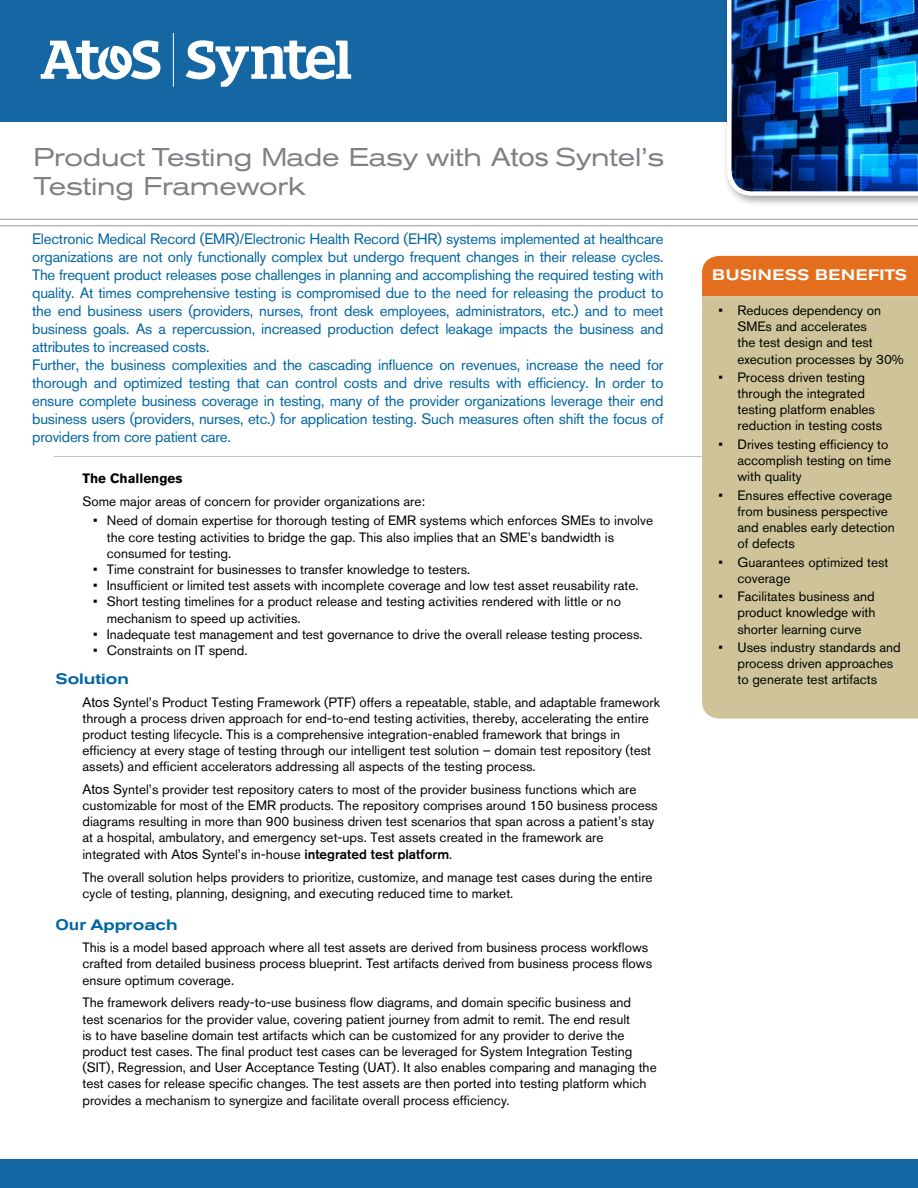
<style>
.page{position:relative;width:918px;height:1188px;background:#fff}
.page>*{position:absolute;margin:0;border:0;box-sizing:border-box;transform-origin:0 0}
.t1{font:expanded 25.5px/29.2px "Akzidenz Grotesk BQ";letter-spacing:-.01em;color:#7e8083}
.t2{font:15px/18px "Akzidenz Grotesk BQ";letter-spacing:-.015em;color:#0066a1}
.t3{font:500 expanded 15px "Akzidenz Grotesk BQ";color:#0066a1}
.t4{font:500 expanded 15px "Akzidenz Grotesk BQ";letter-spacing:.03em;color:#fff}
.t5{font:13.5px/16.2px "Akzidenz Grotesk BQ";color:#000}
.t6{font:700 13.5px "Akzidenz Grotesk BQ";color:#000}
.s1{font-family:"Arial Unicode MS";font-stretch:normal}
.s2{font-family:"Arial"}
.s3{font-weight:500}
.s4{font-family:"Arial";font-weight:700;font-stretch:normal}
</style>
<div class="page">
<div style="left:0;top:0;width:918px;height:122px;background:#1567a3"></div>
<hr style="left:0;top:225px;width:918px;height:1px;background:#96989a">
<hr style="left:0;top:219px;width:918px;height:1px;background:#96989a">
<hr style="left:54px;top:456px;width:648px;height:1px;background:#bcbec0">
<div style="left:723px;top:0;width:195px;height:208px;background:#000;opacity:.4"></div>
<img style="left:725px;top:0;width:193px;height:198px">
<div style="left:702px;top:256px;width:216px;height:40px;background:#e36f1e"></div>
<div style="left:702px;top:296px;width:216px;height:423px;background:#cfc499"></div>
<svg style="left:41px;top:40px;width:119px;height:39px"></svg>
<svg style="left:186px;top:40px;width:165px;height:47px"></svg>
<hr style="left:173px;top:33px;width:1px;height:54px;background:#fff">
<div style="left:0;top:1159px;width:918px;height:29px;background:#1367a3"></div>
<h1 class="t1" style="left:34px;top:142px;width:632px">Product Testing Made Easy with <span class="s1">Atos</span> Syntel’s<br>Testing Framework</h1>
<p class="t2" style="left:32px;top:230px;width:633px">Electronic Medical Record (EMR)/Electronic Health Record (EHR) systems implemented at healthcare organizations are not only functionally complex but undergo frequent changes in their release cycles.<br>The frequent product releases pose challenges in planning and accomplishing the required testing with quality. At times comprehensive testing is compromised due to the need for releasing the product to the end business users (providers, nurses, front desk employees, administrators, etc.) and to meet business goals. As a repercussion, increased production defect leakage impacts the business and attributes to increased costs.<br>Further, the business complexities and the cascading influence on revenues, increase the need for thorough and optimized testing that can control costs and drive results with efficiency. In order to ensure complete business coverage in testing, many of the provider organizations leverage their end business users (providers, nurses, etc.) for application testing. Such measures often shift the focus of providers from core patient care.</p>
<p class="t6" style="left:82px;top:471px;width:102px">The Challenges</p>
<p class="t5" style="left:82px;top:493px;width:344px">Some major areas of concern for provider organizations are:</p>
<p class="t5" style="left:107px;top:512px;width:548px;text-indent:-13px">• Need of domain expertise for thorough testing of EMR systems which enforces SMEs to involve the core testing activities to bridge the gap. This also implies that an SME’s bandwidth is consumed for testing.</p>
<p class="t5" style="left:93px;top:561px;width:378px">• Time constraint for businesses to transfer knowledge to testers.</p>
<p class="t5" style="left:93px;top:577px;width:547px">• Insufficient or limited test assets with incomplete coverage and low test asset reusability rate.</p>
<p class="t5" style="left:107px;top:593px;width:516px;text-indent:-14px">• Short testing timelines for a product release and testing activities rendered with little or no mechanism to speed up activities.</p>
<p class="t5" style="left:93px;top:626px;width:551px">• Inadequate test management and test governance to drive the overall release testing process.</p>
<p class="t5" style="left:93px;top:642px;width:156px">• Constraints on IT spend.</p>
<p class="t3" style="left:56px;top:670px;width:75px">Solution</p>
<p class="t5" style="left:82px;top:694px;width:579px"><span class="s2">Atos</span> Syntel’s Product Testing Framework (PTF) offers a repeatable, stable, and adaptable framework through a process driven approach for end-to-end testing activities, thereby, accelerating the entire product testing lifecycle. This is a comprehensive integration-enabled framework that brings in efficiency at every stage of testing through our intelligent test solution – domain test repository (test assets) and efficient accelerators addressing all aspects of the testing process.</p>
<p class="t5" style="left:82px;top:781px;width:577px"><span class="s2">Atos</span> Syntel’s provider test repository caters to most of the provider business functions which are customizable for most of the EMR products. The repository comprises around 150 business process diagrams resulting in more than 900 business driven test scenarios that span across a patient’s stay at a hospital, ambulatory, and emergency set-ups. Test assets created in the framework are integrated with <span class="s2">Atos</span> Syntel’s in-house <span class="s3">integrated test platform</span>.</p>
<p class="t5" style="left:82px;top:869px;width:572px">The overall solution helps providers to prioritize, customize, and manage test cases during the entire cycle of testing, planning, designing, and executing reduced time to market.</p>
<p class="t3" style="left:56px;top:916px;width:124px"><span class="s4">Our</span> Approach</p>
<p class="t5" style="left:82px;top:939px;width:571px">This is a model based approach where all test assets are derived from business process workflows crafted from detailed business process blueprint. Test artifacts derived from business process flows ensure optimum coverage.</p>
<p class="t5" style="left:82px;top:994px;width:576px">The framework delivers ready-to-use business flow diagrams, and domain specific business and<br>test scenarios for the provider value, covering patient journey from admit to remit. The end result<br>is to have baseline domain test artifacts which can be customized for any provider to derive the product test cases. The final product test cases can be leveraged for System Integration Testing (SIT), Regression, and User Acceptance Testing (UAT). It also enables comparing and managing the test cases for release specific changes. The test assets are then ported into testing platform which provides a mechanism to synergize and facilitate overall process efficiency.</p>
<p class="t4" style="left:712px;top:266px;width:196px">BUSINESS BENEFITS</p>
<p class="t5" style="left:737px;top:302px;width:168px;text-indent:-19px">• Reduces dependency on<br>SMEs and accelerates<br>the test design and test execution processes by 30%</p>
<p class="t5" style="left:737px;top:369px;width:146px;text-indent:-19px">• Process driven testing through the integrated testing platform enables reduction in testing costs</p>
<p class="t5" style="left:737px;top:436px;width:155px;text-indent:-19px">• Drives testing efficiency to accomplish testing on time with quality</p>
<p class="t5" style="left:737px;top:487px;width:159px;text-indent:-19px">• Ensures effective coverage from business perspective and enables early detection of defects</p>
<p class="t5" style="left:737px;top:554px;width:153px;text-indent:-19px">• Guarantees optimized test coverage</p>
<p class="t5" style="left:737px;top:588px;width:140px;text-align:justify;text-indent:-19px">• Facilitates business and product knowledge with shorter learning curve</p>
<p class="t5" style="left:737px;top:639px;width:165px;text-indent:-19px">• Uses industry standards and process driven approaches to generate test artifacts</p>
</div>
